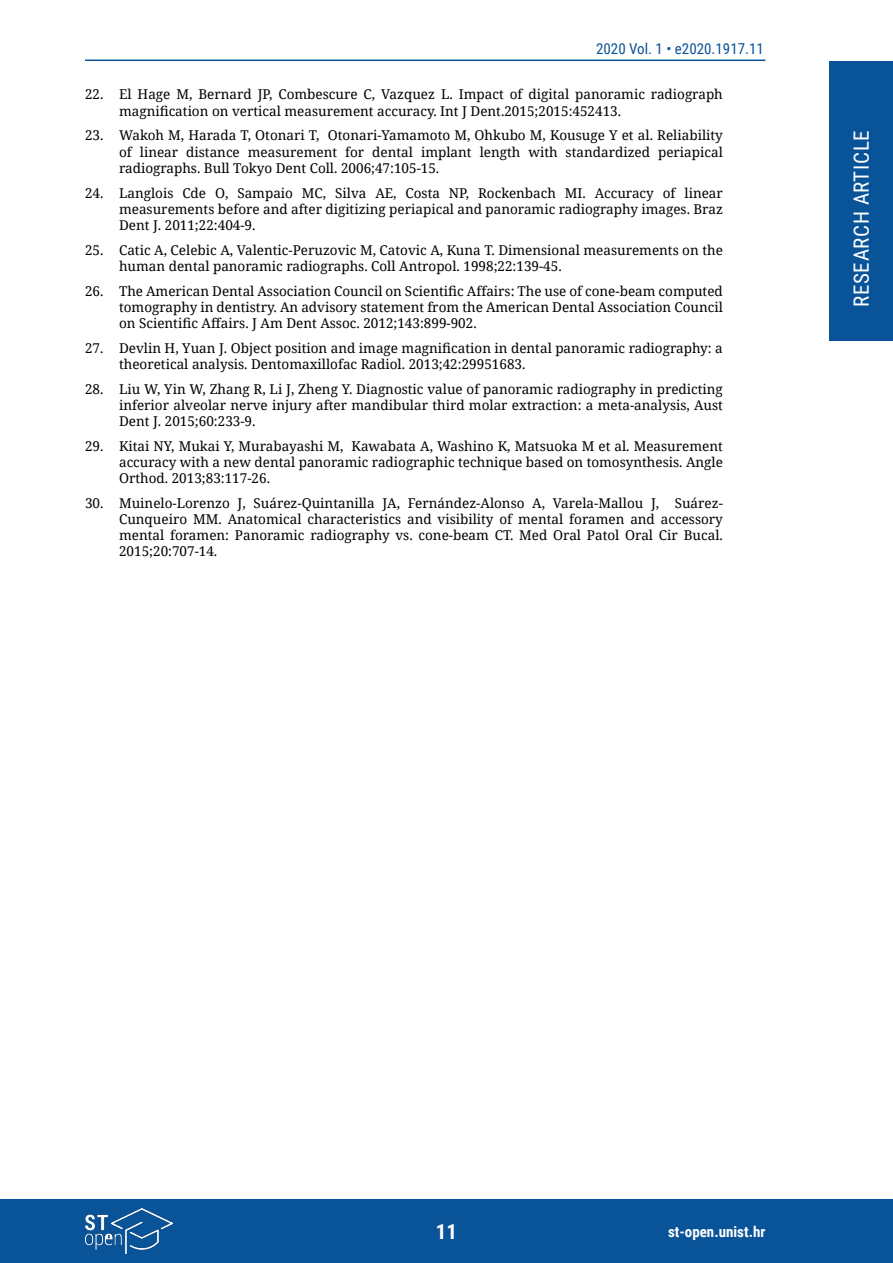
<style>
.page{position:relative;width:893px;height:1263px;background:#fff}
.page>*{position:absolute;margin:0;border:0;box-sizing:border-box;transform-origin:0 0}
.t1{font:21px "Roboto Condensed";letter-spacing:.035em;color:#fff}
.t2{font:700 21px "Roboto Condensed";color:#fff}
.t3{font:15px "Roboto Condensed";color:#095398}
.t4{font:700 15px "Roboto Condensed";color:#fff}
.t5{font:13.5px/16.2px "Noto Serif";color:#000;text-align:justify}
</style>
<div class="page">
<div style="left:829px;top:61px;width:64px;height:279px;background:#095398"></div>
<div style="left:0;top:1199px;width:893px;height:64px;background:#095398"></div>
<hr style="left:85px;top:60px;width:680px;height:1px;background:#095398">
<img style="left:85px;top:1209px;width:87px;height:44px">
<p class="t3" style="left:596px;top:38px;width:169px">2020 Vol. 1 • e2020.1917.11</p>
<p class="t5" style="left:119px;top:86px;width:605px;text-indent:-34px">22. El Hage M, Bernard JP, Combescure C, Vazquez L. Impact of digital panoramic radiograph magnification on vertical measurement accuracy. Int J Dent.2015;2015:452413.</p>
<p class="t5" style="left:119px;top:127px;width:605px;text-indent:-34px">23. Wakoh M, Harada T, Otonari T, Otonari-Yamamoto M, Ohkubo M, Kousuge Y et al. Reliability of linear distance measurement for dental implant length with standardized periapical radiographs. Bull Tokyo Dent Coll. 2006;47:105-15.</p>
<p class="t5" style="left:119px;top:184px;width:605px;text-indent:-34px">24. Langlois Cde O, Sampaio MC, Silva AE, Costa NP, Rockenbach MI. Accuracy of linear measurements before and after digitizing periapical and panoramic radiography images. Braz Dent J. 2011;22:404-9.</p>
<p class="t5" style="left:119px;top:241px;width:605px;text-indent:-34px">25. Catic A, Celebic A, Valentic-Peruzovic M, Catovic A, Kuna T. Dimensional measurements on the human dental panoramic radiographs. Coll Antropol. 1998;22:139-45.</p>
<p class="t5" style="left:119px;top:282px;width:605px;text-indent:-34px">26. The American Dental Association Council on Scientific Affairs: The use of cone-beam computed tomography in dentistry. An advisory statement from the American Dental Association Council on Scientific Affairs. J Am Dent Assoc. 2012;143:899-902.</p>
<p class="t5" style="left:119px;top:339px;width:605px;text-indent:-34px">27. Devlin H, Yuan J. Object position and image magnification in dental panoramic radiography: a theoretical analysis. Dentomaxillofac Radiol. 2013;42:29951683.</p>
<p class="t5" style="left:119px;top:380px;width:605px;text-indent:-34px">28. Liu W, Yin W, Zhang R, Li J, Zheng Y. Diagnostic value of panoramic radiography in predicting inferior alveolar nerve injury after mandibular third molar extraction: a meta-analysis, Aust Dent J. 2015;60:233-9.</p>
<p class="t5" style="left:119px;top:437px;width:605px;text-indent:-34px">29. Kitai NY, Mukai Y, Murabayashi M, Kawabata A, Washino K, Matsuoka M et al. Measurement accuracy with a new dental panoramic radiographic technique based on tomosynthesis. Angle Orthod. 2013;83:117-26.</p>
<p class="t5" style="left:119px;top:494px;width:605px;text-indent:-34px">30. Muinelo-Lorenzo J, Suárez-Quintanilla JA, Fernández-Alonso A, Varela-Mallou J, Suárez-Cunqueiro MM. Anatomical characteristics and visibility of mental foramen and accessory mental foramen: Panoramic radiography vs. cone-beam CT. Med Oral Patol Oral Cir Bucal.<br>2015;20:707-14.</p>
<h1 class="t1" style="left:847px;top:307px;width:179px;rotate:-90deg">RESEARCH ARTICLE</h1>
<h1 class="t2" style="left:436px;top:1217px;width:23px">11</h1>
<p class="t4" style="left:668px;top:1221px;width:99px">st-open.unist.hr</p>
</div>
